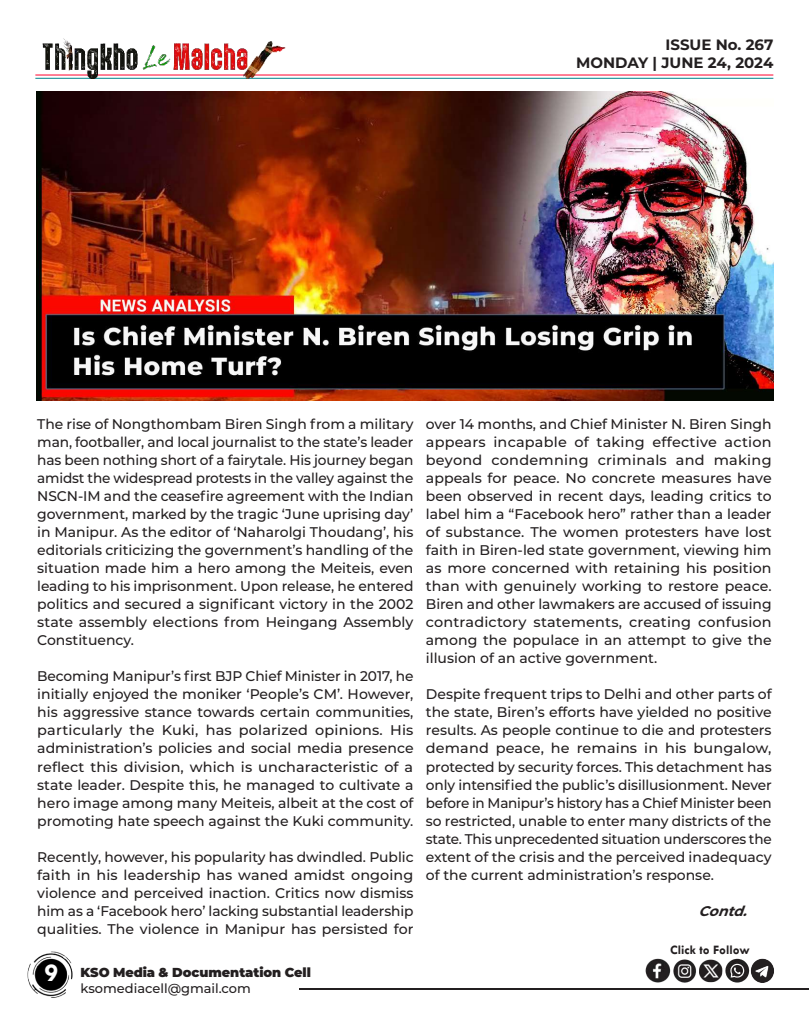
<style>
.page{position:relative;width:810px;height:1013px;background:#fff}
.page>*{position:absolute;margin:0;border:0;box-sizing:border-box;transform-origin:0 0}
.t1{font:700 26px "Tw Cen";color:#fff}
.t2{font:700 15px/18px "Montserrat";color:#231f20;text-align:right}
.t3{font:500 14px/18px "Montserrat";color:#231f20;text-align:justify}
.t4{font:italic 700 14px "Montserrat";color:#231f20}
.t5{font:900 13px "Montserrat";letter-spacing:-.005em;color:#231f20}
.t6{font:500 13px "Montserrat";color:#231f20}
.t7{font:700 13px "Tw Cen";color:#231f20}
</style>
<div class="page">
<hr style="left:299px;top:988px;width:509px;height:1px;background:#231f20">
<img style="left:27px;top:951px;width:46px;height:47px">
<hr style="left:35px;top:74px;width:738px;height:1px;background:#ff002d">
<hr style="left:35px;top:78px;width:738px;height:1px;background:#00848b">
<img style="left:35px;top:38px;width:254px;height:41px">
<img style="left:645px;top:958px;width:129px;height:25px">
<img style="left:36px;top:91px;width:737px;height:309px">
<p class="t2" style="left:576px;top:35px;width:199px">ISSUE No. 267<br>MONDAY | JUNE 24, 2024</p>
<p class="t3" style="left:37px;top:414px;width:378px">The rise of Nongthombam Biren Singh from a military man, footballer, and local journalist to the state’s leader has been nothing short of a fairytale. His journey began amidst the widespread protests in the valley against the NSCN-IM and the ceasefire agreement with the Indian government, marked by the tragic ‘June uprising day’ in Manipur. As the editor of ‘Naharolgi Thoudang’, his editorials criticizing the government’s handling of the situation made him a hero among the Meiteis, even leading to his imprisonment. Upon release, he entered politics and secured a significant victory in the 2002 state assembly elections from Heingang Assembly Constituency.</p>
<p class="t3" style="left:37px;top:666px;width:378px">Becoming Manipur’s first BJP Chief Minister in 2017, he initially enjoyed the moniker ‘People’s CM’. However, his aggressive stance towards certain communities, particularly the Kuki, has polarized opinions. His administration’s policies and social media presence reflect this division, which is uncharacteristic of a state leader. Despite this, he managed to cultivate a hero image among many Meiteis, albeit at the cost of promoting hate speech against the Kuki community.</p>
<p class="t3" style="left:37px;top:846px;width:378px">Recently, however, his popularity has dwindled. Public faith in his leadership has waned amidst ongoing violence and perceived inaction. Critics now dismiss him as a ‘Facebook hero’ lacking substantial leadership qualities. The violence in Manipur has persisted for</p>
<h1 class="t1" style="left:44px;top:957px;width:15px">9</h1>
<p class="t5" style="left:81px;top:962px;width:232px">KSO Media &amp; Documentation Cell</p>
<p class="t6" style="left:81px;top:978px;width:172px">ksomediacell@gmail.com</p>
<p class="t3" style="left:426px;top:414px;width:347px">over 14 months, and Chief Minister N. Biren Singh appears incapable of taking effective action beyond condemning criminals and making appeals for peace. No concrete measures have been observed in recent days, leading critics to label him a “Facebook hero” rather than a leader of substance. The women protesters have lost faith in Biren-led state government, viewing him as more concerned with retaining his position than with genuinely working to restore peace.<br>Biren and other lawmakers are accused of issuing contradictory statements, creating confusion among the populace in an attempt to give the illusion of an active government.</p>
<p class="t3" style="left:426px;top:684px;width:347px">Despite frequent trips to Delhi and other parts of the state, Biren’s efforts have yielded no positive results. As people continue to die and protesters demand peace, he remains in his bungalow, protected by security forces. This detachment has only intensified the public’s disillusionment. Never before in Manipur’s history has a Chief Minister been so restricted, unable to enter many districts of the state. This unprecedented situation underscores the extent of the crisis and the perceived inadequacy of the current administration’s response.</p>
<p class="t4" style="left:699px;top:900px;width:56px">Contd.</p>
<p class="t7" style="left:670px;top:942px;width:81px">Click to Follow</p>
</div>
